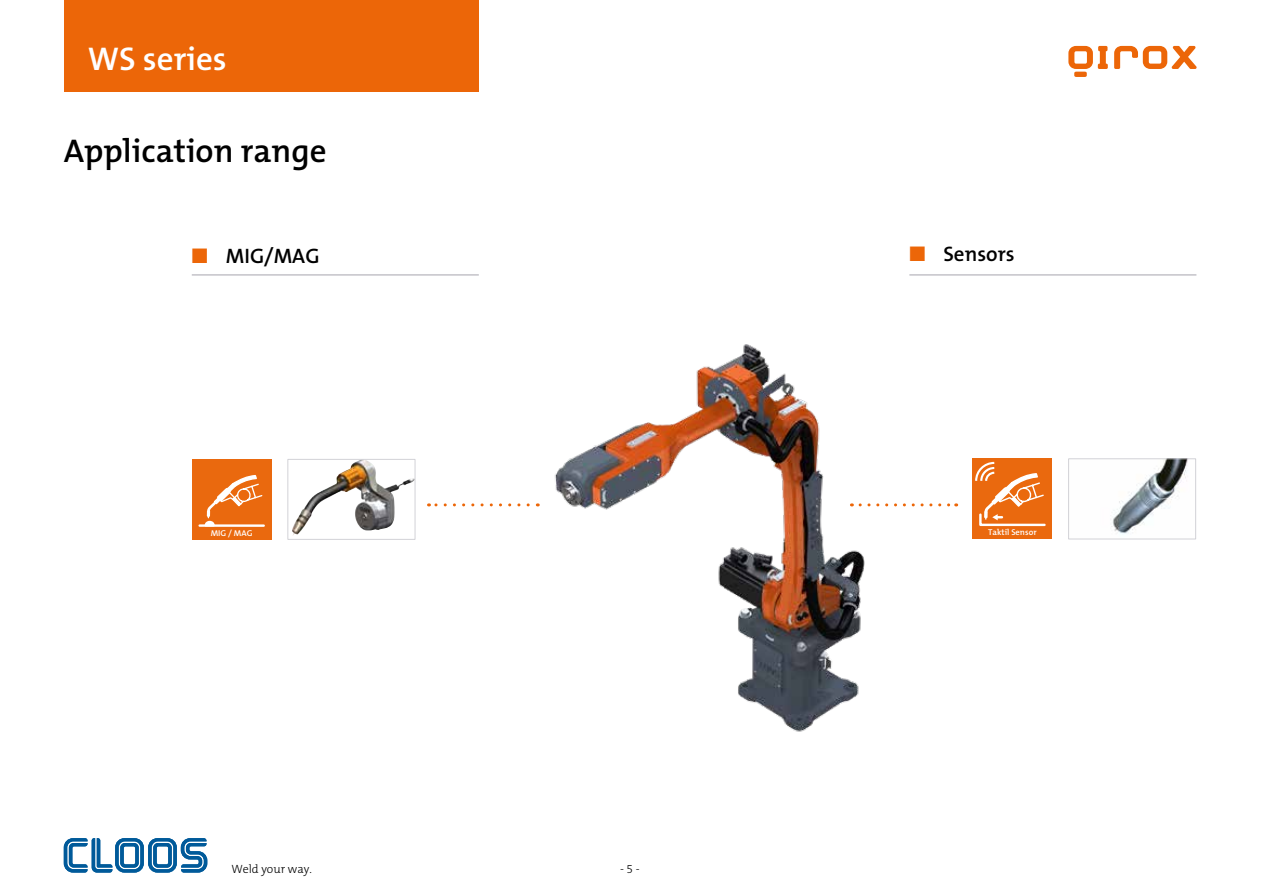
<style>
.page{position:relative;width:1263px;height:893px;background:#fff}
.page>*{position:absolute;margin:0;border:0;box-sizing:border-box;transform-origin:0 0}
.t1{font:600 33px "The Mix B6";color:#000}
.t2{font:600 33px "The Mix B6";color:#fff}
.t3{font:600 21px "The Mix B6";color:#000}
.t4{font:300 12px "The Mix B3";color:#000}
.t5{font:600 8.55px "The Mix B6";color:#fff}
.s1{color:#ec6608}
</style>
<div class="page">
<svg style="left:64px;top:838px;width:143px;height:35px"></svg>
<div style="left:64px;top:0;width:414px;height:92px;background:#ec6608"></div>
<svg style="left:1068px;top:46px;width:40px;height:31px"></svg>
<svg style="left:1114px;top:46px;width:82px;height:23px"></svg>
<div style="left:192px;top:459px;width:79px;height:81px;background:#ea690e"></div>
<svg style="left:205px;top:475px;width:58px;height:49px"></svg>
<hr style="left:200px;top:524px;width:64px;height:3px;background:#fff">
<svg style="left:428px;top:503px;width:100px;height:3px"></svg>
<img style="left:292px;top:461px;width:121px;height:74px">
<div style="left:287px;top:459px;width:128px;height:81px;border:1px solid #d2d2d7"></div>
<hr style="left:192px;top:275px;width:287px;height:1px;background:#a6a5ad">
<hr style="left:909px;top:275px;width:287px;height:1px;background:#a6a5ad">
<img style="left:1111px;top:460px;width:77px;height:75px">
<div style="left:1068px;top:458px;width:128px;height:81px;border:1px solid #d2d2d7"></div>
<div style="left:972px;top:459px;width:80px;height:80px;background:#ea690e"></div>
<svg style="left:975px;top:461px;width:71px;height:66px"></svg>
<img style="left:535px;top:344px;width:335px;height:388px">
<svg style="left:860px;top:503px;width:97px;height:3px"></svg>
<h1 class="t2" style="left:88px;top:41px;width:141px">WS series</h1>
<h1 class="t1" style="left:64px;top:133px;width:264px">Application range</h1>
<h2 class="t3" style="left:192px;top:245px;width:129px"><span class="s1">■</span> MIG/MAG</h2>
<p class="t5" style="left:211px;top:528px;width:43px">MIG / MAG</p>
<h3 class="t4" style="left:231px;top:862px;width:82px">Weld your way.</h3>
<h3 class="t4" style="left:620px;top:862px;width:21px">- 5 -</h3>
<h2 class="t3" style="left:909px;top:243px;width:107px"><span class="s1">■</span> Sensors</h2>
<p class="t5" style="left:988px;top:528px;width:50px">Taktil Sensor</p>
</div>
